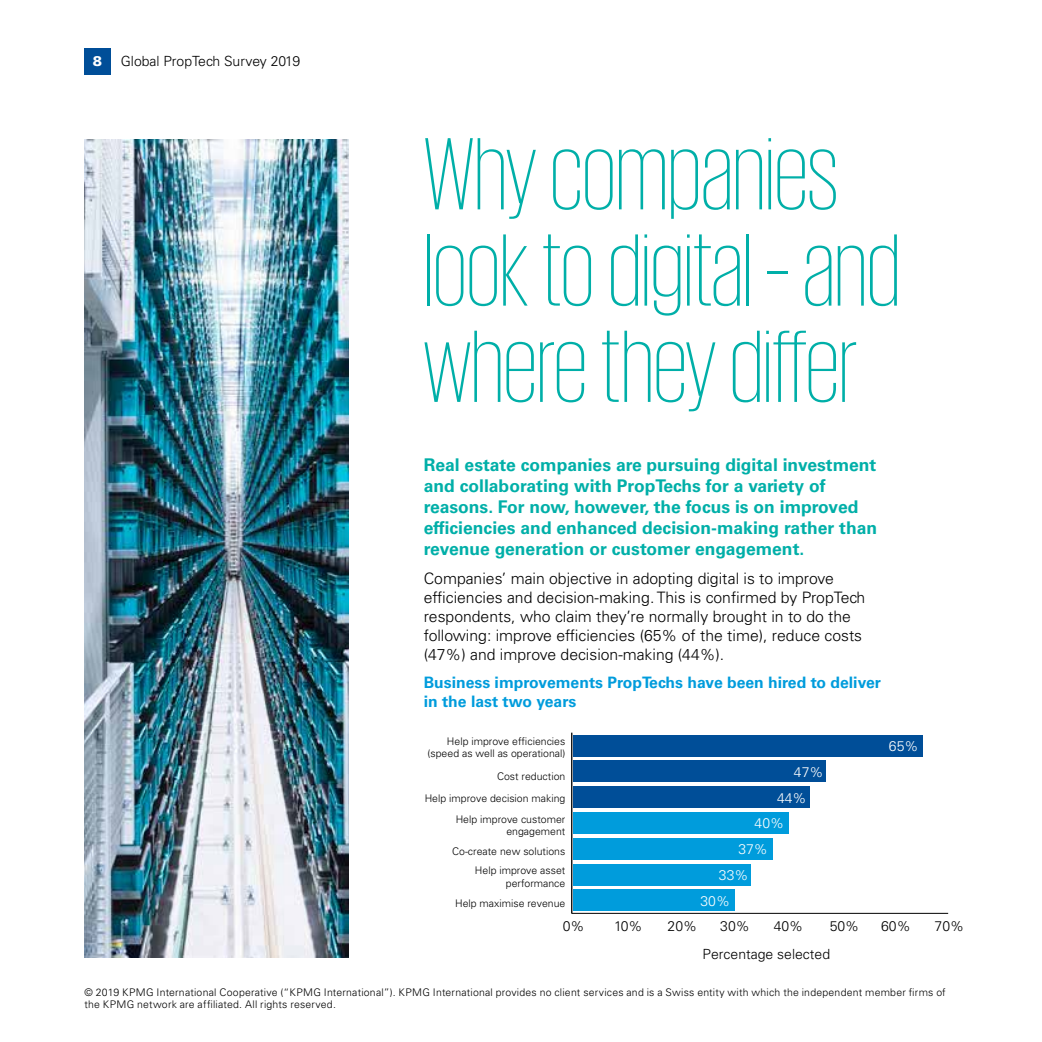
<style>
.page{position:relative;width:1042px;height:1042px;background:#fff}
.page>*{position:absolute;margin:0;border:0;box-sizing:border-box;transform-origin:0 0}
.t1{font:200 105px/96.2px "KPMG";color:#00afa8}
.t2{font:700 17.5px/21px "Univers LT Std";color:#00afa8}
.t3{font:300 15.75px/18.9px "Univers LT Std";color:#000}
.t4{font:700 15.75px/18.9px "Univers LT Std";color:#009cdc}
.t5{font:300 14px "Univers LT Std";color:#000}
.t6{font:300 14px "Univers LT Std";color:#fff}
.t7{font:900 14px "Univers LT Std";color:#fff}
.t8{font:300 10.5px/12.6px "Univers LT Std";letter-spacing:.02em;color:#000}
.t9{font:300 10.5px/12.6px "Univers LT Std";color:#000;text-align:right}
</style>
<div class="page">
<img style="left:84px;top:139px;width:265px;height:818px">
<hr style="left:571px;top:913px;width:377px;height:1px;background:#000">
<hr style="left:571px;top:732px;width:1px;height:181px;background:#000">
<div style="left:573px;top:734px;width:350px;height:22px;background:#004e98"></div>
<div style="left:573px;top:760px;width:253px;height:22px;background:#004e98"></div>
<div style="left:573px;top:786px;width:237px;height:22px;background:#004e98"></div>
<div style="left:573px;top:812px;width:215px;height:22px;background:#009cdc"></div>
<div style="left:573px;top:838px;width:199px;height:22px;background:#009cdc"></div>
<div style="left:573px;top:863px;width:178px;height:22px;background:#009cdc"></div>
<div style="left:573px;top:889px;width:162px;height:22px;background:#009cdc"></div>
<div style="left:84px;top:48px;width:27px;height:27px;background:#004e98"></div>
<p class="t7" style="left:93px;top:53px;width:11px">8</p>
<p class="t5" style="left:121px;top:53px;width:181px">Global PropTech Survey 2019</p>
<h1 class="t1" style="left:424px;top:124px;width:478px">Why companies look to digital – and where they differ</h1>
<p class="t2" style="left:424px;top:455px;width:455px">Real estate companies are pursuing digital investment and collaborating with PropTechs for a variety of reasons. For now, however, the focus is on improved efficiencies and enhanced decision-making rather than revenue generation or customer engagement.</p>
<p class="t3" style="left:424px;top:569px;width:443px">Companies’ main objective in adopting digital is to improve efficiencies and decision-making. This is confirmed by PropTech respondents, who claim they’re normally brought in to do the following: improve efficiencies (65% of the time), reduce costs (47%) and improve decision-making (44%).</p>
<p class="t4" style="left:424px;top:673px;width:459px">Business improvements PropTechs have been hired to deliver in the last two years</p>
<p class="t9" style="left:428px;top:735px;width:139px">Help improve efficiencies (speed as well as operational)</p>
<p class="t9" style="left:425px;top:765px;width:142px;line-height:22.6px">Cost reduction<br>Help improve decision making</p>
<p class="t9" style="left:456px;top:812px;width:111px">Help improve customer engagement</p>
<p class="t9" style="left:452px;top:841px;width:115px;line-height:19.2px">Co-create new solutions<br>Help improve asset</p>
<p class="t9" style="left:455px;top:873px;width:112px;line-height:20.1px">performance<br>Help maximise revenue</p>
<p class="t6" style="left:794px;top:763px;width:31px">47%</p>
<p class="t6" style="left:777px;top:789px;width:31px">44%</p>
<p class="t6" style="left:754px;top:815px;width:31px">40%</p>
<p class="t6" style="left:738px;top:841px;width:31px">37%</p>
<p class="t6" style="left:719px;top:866px;width:31px">33%</p>
<p class="t6" style="left:700px;top:892px;width:31px">30%</p>
<p class="t6" style="left:889px;top:737px;width:31px">65%</p>
<p class="t5" style="left:563px;top:917px;width:23px">0%</p>
<p class="t5" style="left:614px;top:917px;width:30px">10%</p>
<p class="t5" style="left:667px;top:917px;width:31px">20%</p>
<p class="t5" style="left:720px;top:917px;width:31px">30%</p>
<p class="t5" style="left:774px;top:917px;width:31px">40%</p>
<p class="t5" style="left:830px;top:917px;width:31px">50%</p>
<p class="t5" style="left:881px;top:917px;width:31px">60%</p>
<p class="t5" style="left:934px;top:917px;width:31px">70%</p>
<p class="t5" style="left:702px;top:945px;width:129px">Percentage selected</p>
<p class="t8" style="left:84px;top:985px;width:863px">© 2019 KPMG International Cooperative (“KPMG International”). KPMG International provides no client services and is a Swiss entity with which the independent member firms of the KPMG network are affiliated. All rights reserved.</p>
</div>
